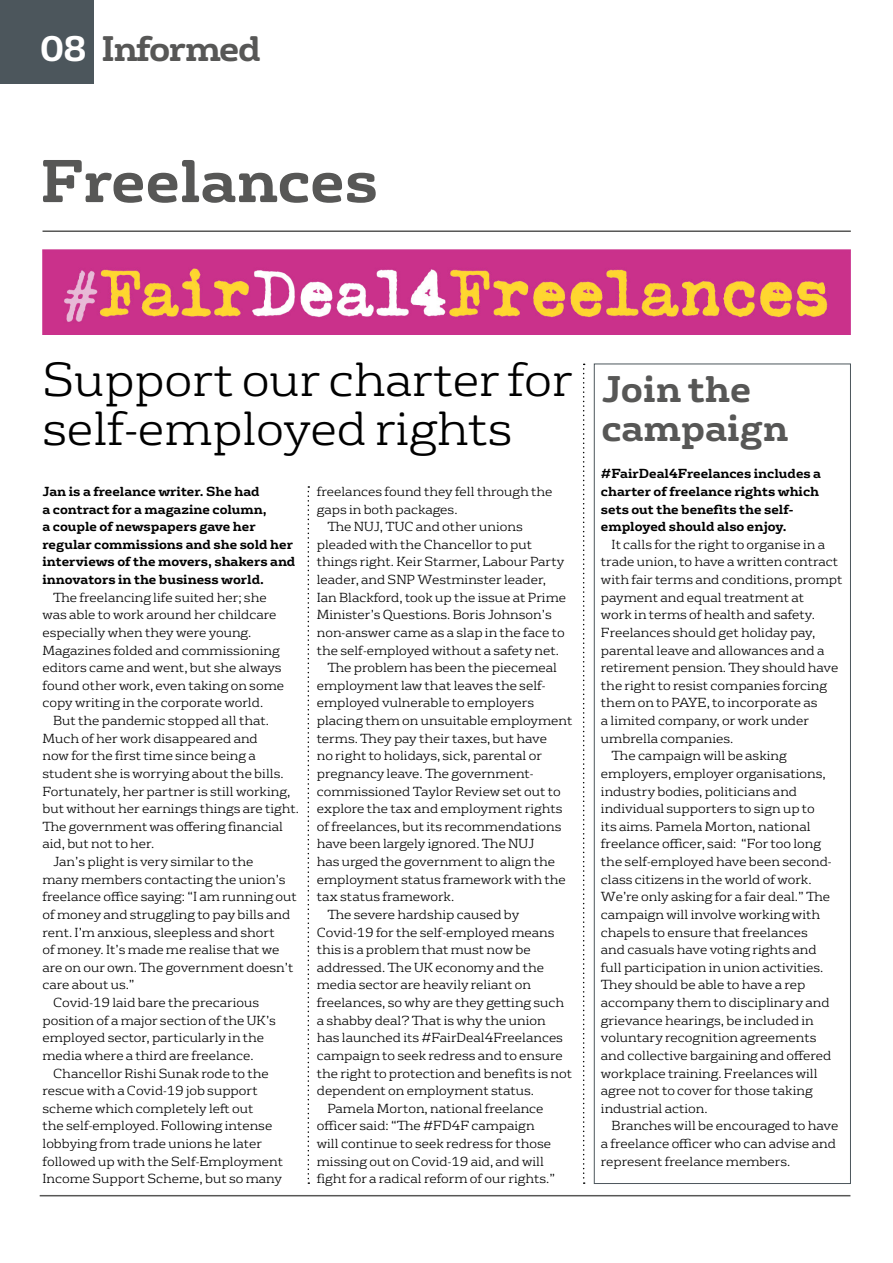
<style>
.page{position:relative;width:893px;height:1263px;background:#fff}
.page>*{position:absolute;margin:0;border:0;box-sizing:border-box;transform-origin:0 0}
.t1{font:700 58.5px "FS Rufus";color:#575756}
.t2{font:300 46.5px/49.5px "FS Rufus";color:#000}
.t3{font:700 36px/39px "FS Rufus";color:#575756}
.t4{font:700 34.5px "FS Rufus";letter-spacing:-.045em;color:#575756}
.t5{font:300 12.75px/17.5px "FS Rufus";color:#000}
.t6{font:700 12.75px/17.5px "FS Rufus";color:#000}
.s1{color:#fff}
</style>
<div class="page">
<hr style="left:43px;top:230px;width:808px;height:2px;background:#575756">
<hr style="left:40px;top:1195px;width:810px;height:1px;background:#575756">
<div style="left:0;top:0;width:94px;height:84px;background:#4c565c"></div>
<svg style="left:583px;top:364px;width:2px;height:820px"></svg>
<svg style="left:308px;top:486px;width:1px;height:698px"></svg>
<div style="left:594px;top:364px;width:257px;height:820px;border:1px solid #4c565c"></div>
<img style="left:43px;top:250px;width:808px;height:85px">
<h3 class="t4" style="left:40px;top:19px;width:223px"><span class="s1">08</span> Informed</h3>
<h1 class="t1" style="left:40px;top:130px;width:339px">Freelances</h1>
<h2 class="t2" style="left:43px;top:350px;width:531px">Support our charter for self-employed rights</h2>
<p class="t5" style="left:317px;top:482px;width:237px">freelances found they fell through the</p>
<p class="t5" style="left:317px;top:499px;width:142px">gaps in both packages.</p>
<p class="t5" style="left:327px;top:517px;width:197px">The NUJ, TUC and other unions</p>
<p class="t5" style="left:317px;top:534px;width:217px">pleaded with the Chancellor to put</p>
<p class="t5" style="left:317px;top:552px;width:249px">things right. Keir Starmer, Labour Party</p>
<p class="t5" style="left:317px;top:570px;width:231px">leader, and SNP Westminster leader,</p>
<p class="t5" style="left:317px;top:587px;width:251px">Ian Blackford, took up the issue at Prime</p>
<p class="t5" style="left:317px;top:605px;width:236px">Minister’s Questions. Boris Johnson’s</p>
<p class="t5" style="left:317px;top:622px;width:249px">non-answer came as a slap in the face to</p>
<p class="t5" style="left:317px;top:640px;width:244px">the self-employed without a safety net.</p>
<p class="t5" style="left:327px;top:658px;width:231px">The problem has been the piecemeal</p>
<p class="t5" style="left:317px;top:675px;width:230px">employment law that leaves the self-</p>
<p class="t5" style="left:317px;top:693px;width:219px">employed vulnerable to employers</p>
<p class="t5" style="left:317px;top:711px;width:257px">placing them on unsuitable employment</p>
<p class="t5" style="left:317px;top:728px;width:232px">terms. They pay their taxes, but have</p>
<p class="t5" style="left:317px;top:746px;width:227px">no right to holidays, sick, parental or</p>
<p class="t5" style="left:317px;top:763px;width:218px">pregnancy leave. The government-</p>
<p class="t5" style="left:317px;top:781px;width:245px">commissioned Taylor Review set out to</p>
<p class="t5" style="left:317px;top:799px;width:247px">explore the tax and employment rights</p>
<p class="t5" style="left:317px;top:816px;width:246px">of freelances, but its recommendations</p>
<p class="t5" style="left:317px;top:834px;width:219px">have been largely ignored. The NUJ</p>
<p class="t5" style="left:317px;top:852px;width:240px">has urged the government to align the</p>
<p class="t5" style="left:317px;top:869px;width:251px">employment status framework with the</p>
<p class="t5" style="left:317px;top:887px;width:139px">tax status framework.</p>
<p class="t5" style="left:327px;top:904px;width:193px">The severe hardship caused by</p>
<p class="t5" style="left:317px;top:922px;width:239px">Covid-19 for the self-employed means</p>
<p class="t5" style="left:317px;top:940px;width:215px">this is a problem that must now be</p>
<p class="t5" style="left:317px;top:957px;width:229px">addressed. The UK economy and the</p>
<p class="t5" style="left:317px;top:975px;width:216px">media sector are heavily reliant on</p>
<p class="t5" style="left:317px;top:993px;width:249px">freelances, so why are they getting such</p>
<p class="t5" style="left:317px;top:1010px;width:230px">a shabby deal? That is why the union</p>
<p class="t5" style="left:317px;top:1028px;width:248px">has launched its #FairDeal4Freelances</p>
<p class="t5" style="left:317px;top:1045px;width:248px">campaign to seek redress and to ensure</p>
<p class="t5" style="left:317px;top:1063px;width:257px">the right to protection and benefits is not</p>
<p class="t5" style="left:317px;top:1081px;width:219px">dependent on employment status.</p>
<p class="t5" style="left:327px;top:1098px;width:218px">Pamela Morton, national freelance</p>
<p class="t5" style="left:317px;top:1116px;width:219px">officer said: “The #FD4F campaign</p>
<p class="t5" style="left:317px;top:1133px;width:236px">will continue to seek redress for those</p>
<p class="t5" style="left:317px;top:1151px;width:229px">missing out on Covid-19 aid, and will</p>
<p class="t5" style="left:317px;top:1169px;width:240px">fight for a radical reform of our rights.”</p>
<p class="t6" style="left:43px;top:481px;width:254px">Jan is a freelance writer. She had<br>a contract for a magazine column,<br>a couple of newspapers gave her regular commissions and she sold her interviews of the movers, shakers and innovators in the business world.</p>
<p class="t5" style="left:43px;top:587px;width:243px;text-indent:11px">The freelancing life suited her; she was able to work around her childcare especially when they were young.<br>Magazines folded and commissioning editors came and went, but she always found other work, even taking on some copy writing in the corporate world.</p>
<p class="t5" style="left:53px;top:711px;width:217px">But the pandemic stopped all that.</p>
<p class="t5" style="left:43px;top:728px;width:217px">Much of her work disappeared and</p>
<p class="t5" style="left:43px;top:746px;width:215px">now for the first time since being a</p>
<p class="t5" style="left:43px;top:763px;width:243px">student she is worrying about the bills.</p>
<p class="t5" style="left:43px;top:781px;width:249px">Fortunately, her partner is still working,</p>
<p class="t5" style="left:43px;top:799px;width:258px">but without her earnings things are tight.</p>
<p class="t5" style="left:43px;top:816px;width:242px">The government was offering financial</p>
<p class="t5" style="left:43px;top:834px;width:113px">aid, but not to her.</p>
<p class="t5" style="left:53px;top:852px;width:202px">Jan’s plight is very similar to the</p>
<p class="t5" style="left:43px;top:869px;width:245px">many members contacting the union’s</p>
<p class="t5" style="left:43px;top:887px;width:256px">freelance office saying: “I am running out</p>
<p class="t5" style="left:43px;top:904px;width:249px">of money and struggling to pay bills and</p>
<p class="t5" style="left:43px;top:922px;width:234px">rent. I’m anxious, sleepless and short</p>
<p class="t5" style="left:43px;top:940px;width:238px">of money. It’s made me realise that we</p>
<p class="t5" style="left:43px;top:957px;width:252px">are on our own. The government doesn’t</p>
<p class="t5" style="left:43px;top:975px;width:94px">care about us.”</p>
<p class="t5" style="left:53px;top:993px;width:207px">Covid-19 laid bare the precarious</p>
<p class="t5" style="left:43px;top:1010px;width:235px">position of a major section of the UK’s</p>
<p class="t5" style="left:43px;top:1028px;width:223px">employed sector, particularly in the</p>
<p class="t5" style="left:43px;top:1045px;width:212px">media where a third are freelance.</p>
<p class="t5" style="left:53px;top:1063px;width:217px">Chancellor Rishi Sunak rode to the</p>
<p class="t5" style="left:43px;top:1081px;width:217px">rescue with a Covid-19 job support</p>
<p class="t5" style="left:43px;top:1098px;width:212px">scheme which completely left out</p>
<p class="t5" style="left:43px;top:1116px;width:231px">the self-employed. Following intense</p>
<p class="t5" style="left:43px;top:1133px;width:221px">lobbying from trade unions he later</p>
<p class="t5" style="left:43px;top:1151px;width:242px">followed up with the Self-Employment</p>
<p class="t5" style="left:43px;top:1169px;width:241px">Income Support Scheme, but so many</p>
<h3 class="t3" style="left:601px;top:367px;width:188px">Join the campaign</h3>
<p class="t6" style="left:601px;top:464px;width:222px">#FairDeal4Freelances includes a charter of freelance rights which sets out the benefits the self&shy;employed should also enjoy.</p>
<p class="t5" style="left:612px;top:534px;width:215px">It calls for the right to organise in a</p>
<p class="t5" style="left:601px;top:552px;width:239px">trade union, to have a written contract</p>
<p class="t5" style="left:601px;top:570px;width:243px">with fair terms and conditions, prompt</p>
<p class="t5" style="left:601px;top:587px;width:205px">payment and equal treatment at</p>
<p class="t5" style="left:601px;top:605px;width:216px">work in terms of health and safety.</p>
<p class="t5" style="left:601px;top:622px;width:216px">Freelances should get holiday pay,</p>
<p class="t5" style="left:601px;top:640px;width:225px">parental leave and allowances and a</p>
<p class="t5" style="left:601px;top:658px;width:239px">retirement pension. They should have</p>
<p class="t5" style="left:601px;top:675px;width:228px">the right to resist companies forcing</p>
<p class="t5" style="left:601px;top:693px;width:218px">them on to PAYE, to incorporate as</p>
<p class="t5" style="left:601px;top:711px;width:210px">a limited company, or work under</p>
<p class="t5" style="left:601px;top:728px;width:134px">umbrella companies.</p>
<p class="t5" style="left:612px;top:746px;width:177px">The campaign will be asking</p>
<p class="t5" style="left:601px;top:763px;width:226px">employers, employer organisations,</p>
<p class="t5" style="left:601px;top:781px;width:198px">industry bodies, politicians and</p>
<p class="t5" style="left:601px;top:799px;width:215px">individual supporters to sign up to</p>
<p class="t5" style="left:601px;top:816px;width:211px">its aims. Pamela Morton, national</p>
<p class="t5" style="left:601px;top:834px;width:222px">freelance officer, said: “For too long</p>
<p class="t5" style="left:601px;top:852px;width:232px">the self-employed have been second-</p>
<p class="t5" style="left:601px;top:869px;width:212px">class citizens in the world of work.</p>
<p class="t5" style="left:601px;top:887px;width:231px">We’re only asking for a fair deal.” The</p>
<p class="t5" style="left:601px;top:904px;width:221px">campaign will involve working with</p>
<p class="t5" style="left:601px;top:922px;width:208px">chapels to ensure that freelances</p>
<p class="t5" style="left:601px;top:940px;width:217px">and casuals have voting rights and</p>
<p class="t5" style="left:601px;top:957px;width:224px">full participation in union activities.</p>
<p class="t5" style="left:601px;top:975px;width:206px">They should be able to have a rep</p>
<p class="t5" style="left:601px;top:993px;width:230px">accompany them to disciplinary and</p>
<p class="t5" style="left:601px;top:1010px;width:214px">grievance hearings, be included in</p>
<p class="t5" style="left:601px;top:1028px;width:217px">voluntary recognition agreements</p>
<p class="t5" style="left:601px;top:1045px;width:232px">and collective bargaining and offered</p>
<p class="t5" style="left:601px;top:1063px;width:218px">workplace training. Freelances will</p>
<p class="t5" style="left:601px;top:1081px;width:213px">agree not to cover for those taking</p>
<p class="t5" style="left:601px;top:1098px;width:108px">industrial action.</p>
<p class="t5" style="left:612px;top:1116px;width:228px">Branches will be encouraged to have</p>
<p class="t5" style="left:601px;top:1133px;width:236px">a freelance officer who can advise and</p>
<p class="t5" style="left:601px;top:1151px;width:191px">represent freelance members.</p>
</div>
